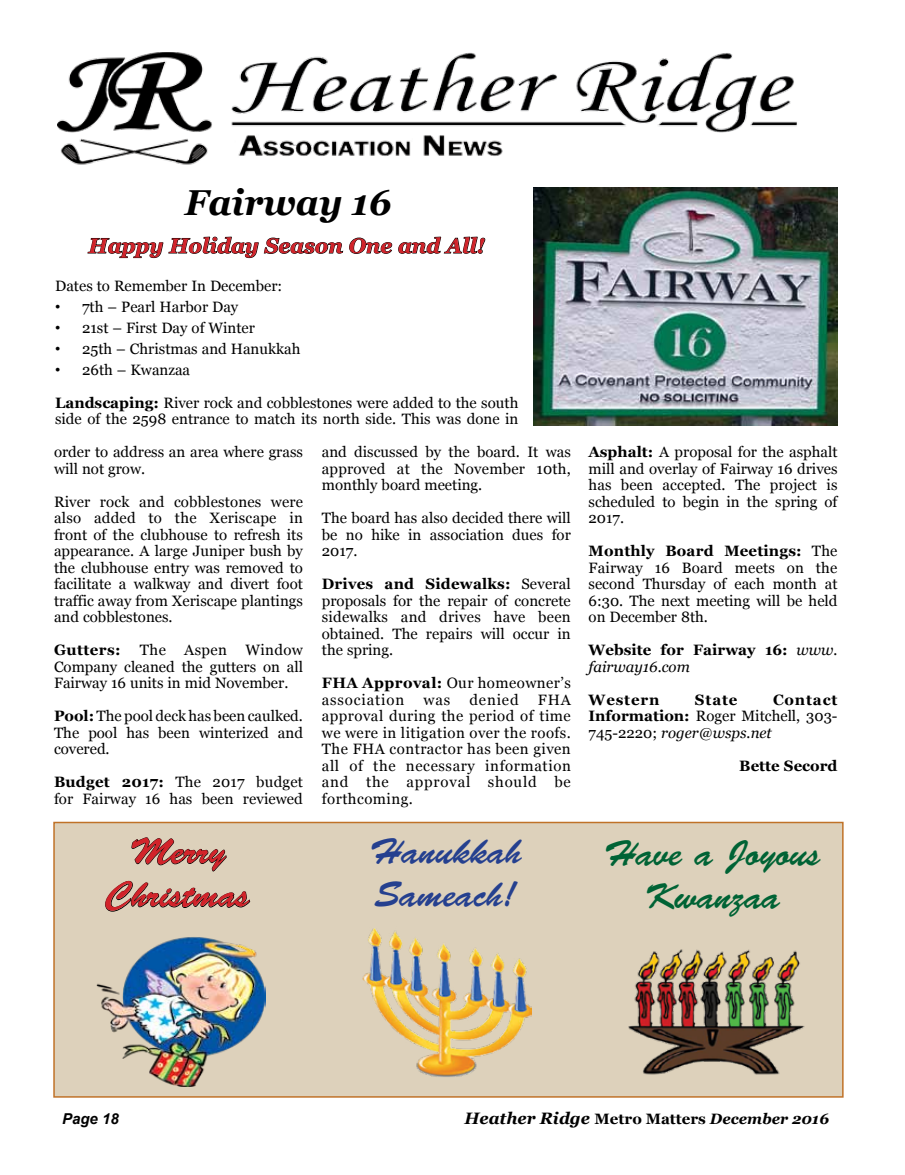
<style>
.page{position:relative;width:905px;height:1175px;background:#fff}
.page>*{position:absolute;margin:0;border:0;box-sizing:border-box;transform-origin:0 0}
.t1{font:36px/43.2px "Brush Script Std";color:#006335;text-align:center}
.t2{font:36px/43.2px "Brush Script Std";color:#25408f}
.t3{font:36px/43.2px "Brush Script Std";color:#d2232a;text-align:center}
.t4{font:italic 700 36px "Georgia";color:#000}
.t5{font:italic 700 21px "Georgia";color:#d2232a}
.t6{font:italic 700 16.5px "Georgia";color:#000}
.t7{font:15px/16.5px "Georgia";color:#000;text-align:justify}
.t8{font:700 15px/16.5px "Georgia";color:#000}
.t9{font:15px/16.5px "Georgia";letter-spacing:.045em;color:#000}
.t10{font:700 15px "Georgia";letter-spacing:.025em;color:#000}
.t11{font:700 15px "Georgia";letter-spacing:.055em;color:#000}
.t12{font:italic 700 15px "Arial";color:#000}
.s1{font-family:"Arial"}
.s2{font-weight:700}
.s3{font-weight:400;font-style:italic}
.s4{font-style:italic}
.s5{font-style:normal;font-size:15px}
.s6{font-size:15px}
</style>
<div class="page">
<div style="left:53px;top:821px;width:790px;height:276px;background:#ddd1bb;border:2px solid #c07228"></div>
<img style="left:57px;top:53px;width:740px;height:112px">
<svg style="left:87px;top:236px;width:256px;height:23px"></svg>
<svg style="left:349px;top:237px;width:43px;height:17px"></svg>
<svg style="left:398px;top:236px;width:87px;height:18px"></svg>
<img style="left:533px;top:187px;width:304px;height:239px">
<img style="left:96px;top:948px;width:170px;height:138px">
<svg style="left:132px;top:837px;width:95px;height:34px"></svg>
<svg style="left:105px;top:880px;width:145px;height:71px"></svg>
<img style="left:362px;top:928px;width:169px;height:149px">
<img style="left:628px;top:949px;width:177px;height:126px">
<h1 class="t4" style="left:185px;top:179px;width:208px">Fairway 16</h1>
<h2 class="t5" style="left:89px;top:232px;width:398px">Happy Holiday Season One and All!</h2>
<p class="t7" style="left:55px;top:277px;width:229px">Dates to Remember In December:</p>
<p class="t7" style="left:55px;top:298px;width:185px"><span class="s1">•</span> 7th – Pearl Harbor Day</p>
<p class="t7" style="left:55px;top:319px;width:201px"><span class="s1">•</span> 21st – First Day of Winter</p>
<p class="t7" style="left:55px;top:340px;width:247px"><span class="s1">•</span> 25th – Christmas and Hanukkah</p>
<p class="t7" style="left:55px;top:361px;width:137px"><span class="s1">•</span> 26th – Kwanzaa</p>
<p class="t7" style="left:55px;top:394px;width:465px"><span class="s2">Landscaping:</span> River rock and cobblestones were added to the south side of the 2598 entrance to match its north side. This was done in</p>
<p class="t7" style="left:54px;top:444px;width:250px">order to address an area where grass will not grow.</p>
<p class="t7" style="left:54px;top:493px;width:250px">River rock and cobblestones were also added to the Xeriscape in front of the clubhouse to refresh its appearance. A large Juniper bush by the clubhouse entry was removed to facilitate a walkway and divert foot traffic away from Xeriscape plantings and cobblestones.</p>
<p class="t10" style="left:54px;top:640px;width:68px">Gutters:</p>
<p class="t7" style="left:322px;top:444px;width:250px">and discussed by the board. It was approved at the November 10th, monthly board meeting.</p>
<p class="t7" style="left:322px;top:510px;width:250px">The board has also decided there will be no hike in association dues for 2017.</p>
<p class="t7" style="left:322px;top:576px;width:250px"><span class="s2">Drives and Sidewalks:</span> Several proposals for the repair of concrete sidewalks and drives have been obtained. The repairs will occur in the spring.</p>
<p class="t9" style="left:322px;top:675px;width:250px"><span class="s2">FHA Approval:</span> Our homeowner’s association</p>
<p class="t7" style="left:54px;top:642px;width:250px;text-indent:86px">The Aspen Window Company cleaned the gutters on all Fairway 16 units in mid November.</p>
<p class="t7" style="left:54px;top:708px;width:250px"><span class="s2">Pool:</span> The pool deck has been caulked.<br>The pool has been winterized and covered.</p>
<p class="t7" style="left:54px;top:774px;width:250px"><span class="s2">Budget 2017:</span> The 2017 budget for Fairway 16 has been reviewed</p>
<p class="t7" style="left:423px;top:691px;width:28px">was</p>
<p class="t7" style="left:469px;top:691px;width:51px">denied</p>
<p class="t7" style="left:322px;top:691px;width:250px;text-indent:216px">FHA approval during the period of time we were in litigation over the roofs.<br>The FHA contractor has been given all of the necessary information and the approval should be forthcoming.</p>
<p class="t7" style="left:588px;top:444px;width:250px"><span class="s2">Asphalt:</span> A proposal for the asphalt mill and overlay of Fairway 16 drives has been accepted. The project is scheduled to begin in the spring of 2017.</p>
<p class="t7" style="left:588px;top:543px;width:250px"><span class="s2">Monthly Board Meetings:</span> The Fairway 16 Board meets on the second Thursday of each month at 6:30. The next meeting will be held on December 8th.</p>
<p class="t8" style="left:588px;top:642px;width:250px">Website for Fairway 16: <span class="s3">www. fairway16.com</span></p>
<p class="t11" style="left:588px;top:690px;width:72px">Western</p>
<p class="t8" style="left:695px;top:691px;width:44px">State</p>
<p class="t7" style="left:588px;top:691px;width:250px;text-indent:184px"><span class="s2">Contact Information:</span> Roger Mitchell, 303- 745-2220; <span class="s4">roger@wsps.net</span></p>
<p class="t8" style="left:739px;top:757px;width:100px">Bette Secord</p>
<h1 class="t3" style="left:106px;top:830px;width:145px">Merry<br>Christmas</h1>
<h1 class="t2" style="left:369px;top:830px;width:154px">Hanukkah<br>Sameach!</h1>
<h1 class="t1" style="left:604px;top:832px;width:218px">Have a Joyous<br>Kwanzaa</h1>
<p class="t12" style="left:62px;top:1108px;width:58px">Page 18</p>
<p class="t6" style="left:464px;top:1107px;width:366px">Heather Ridge <span class="s5">Metro Matters</span> <span class="s6">December 2016</span></p>
</div>
